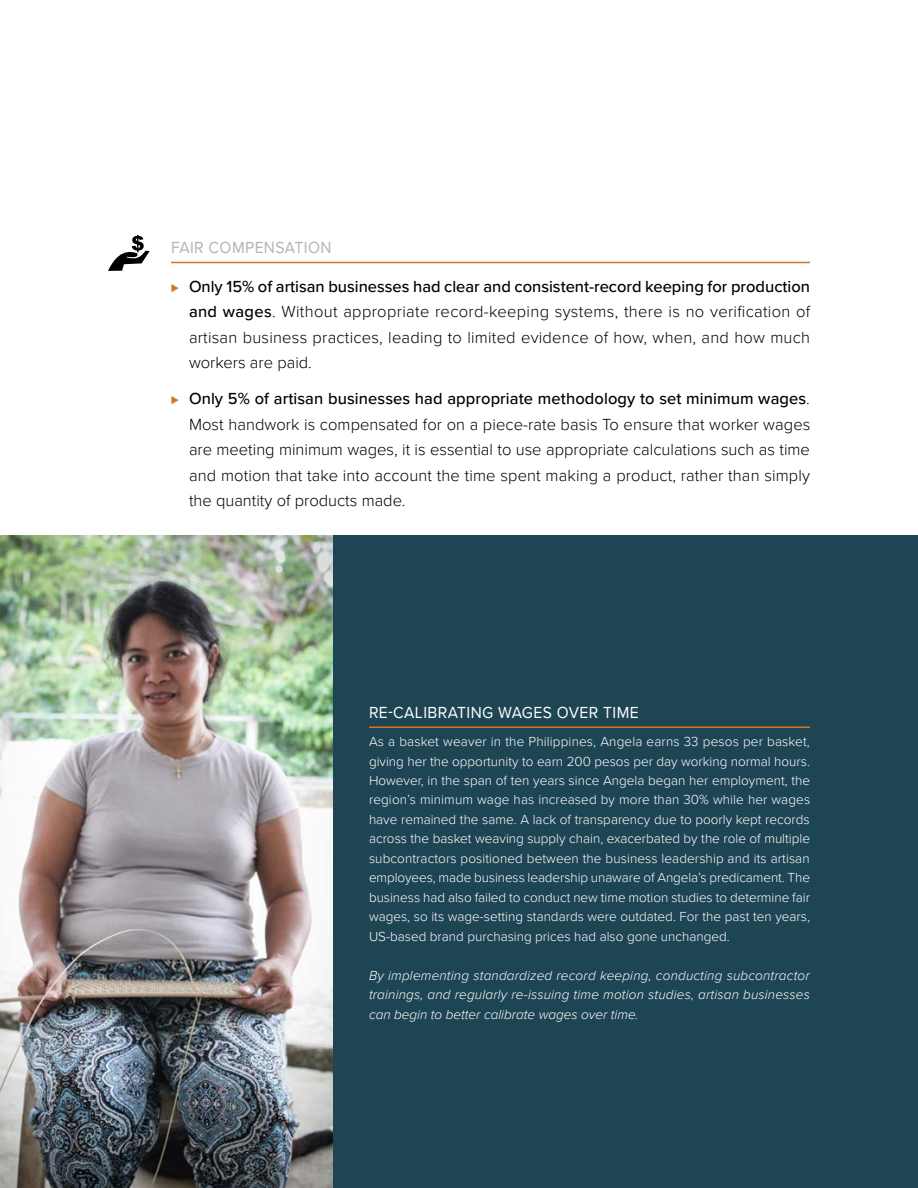
<style>
.page{position:relative;width:918px;height:1188px;background:#fff}
.page>*{position:absolute;margin:0;border:0;box-sizing:border-box;transform-origin:0 0}
.t1{font:300 16.5px/25.5px "Proxima Nova";letter-spacing:.01em;color:#000;text-align:justify}
.t2{font:16.5px "Proxima Nova";letter-spacing:.025em;color:#fff;scale:.95 1}
.t3{font:16.5px "Proxima Nova";letter-spacing:.025em;color:#b6b2b0;scale:.95 1}
.t4{font:300 13.5px/19.5px "Proxima Nova";color:#fff;text-align:justify}
.t5{font:italic 300 13.5px/19.5px "Proxima Nova";color:#fff;text-align:justify}
.s1{font-size:13.5px;color:#d27728}
.s2{font-weight:500}
</style>
<div class="page">
<svg style="left:108px;top:235px;width:42px;height:36px"></svg>
<hr style="left:171px;top:262px;width:639px;height:1px;background:#d27728">
<div style="left:0;top:536px;width:918px;height:652px;background:#1e4553"></div>
<hr style="left:369px;top:727px;width:441px;height:1px;background:#d27728">
<img style="left:0;top:536px;width:333px;height:652px">
<p class="t3" style="left:171px;top:235px;width:170px">FAIR COMPENSATION</p>
<p class="t1" style="left:189px;top:273px;width:623px;text-indent:-18px"><span class="s1">⊲</span> <span class="s2">Only 15% of artisan businesses had clear and consistent-record keeping for production and wages</span>. Without appropriate record-keeping systems, there is no verification of artisan business practices, leading to limited evidence of how, when, and how much workers are paid.</p>
<p class="t1" style="left:189px;top:385px;width:623px;text-indent:-18px"><span class="s1">⊲</span> <span class="s2">Only 5% of artisan businesses had appropriate methodology to set minimum wages</span>.<br>Most handwork is compensated for on a piece-rate basis To ensure that worker wages are meeting minimum wages, it is essential to use appropriate calculations such as time and motion that take into account the time spent making a product, rather than simply the quantity of products made.</p>
<p class="t2" style="left:369px;top:700px;width:285px">RE-CALIBRATING WAGES OVER TIME</p>
<p class="t4" style="left:369px;top:731px;width:443px">As a basket weaver in the Philippines, Angela earns 33 pesos per basket, giving her the opportunity to earn 200 pesos per day working normal hours.<br>However, in the span of ten years since Angela began her employment, the region’s minimum wage has increased by more than 30% while her wages have remained the same. A lack of transparency due to poorly kept records across the basket weaving supply chain, exacerbated by the role of multiple subcontractors positioned between the business leadership and its artisan employees, made business leadership unaware of Angela’s predicament. The business had also failed to conduct new time motion studies to determine fair wages, so its wage-setting standards were outdated. For the past ten years, US-based brand purchasing prices had also gone unchanged.</p>
<p class="t5" style="left:369px;top:965px;width:442px">By implementing standardized record keeping, conducting subcontractor trainings, and regularly re-issuing time motion studies, artisan businesses can begin to better calibrate wages over time.</p>
</div>
